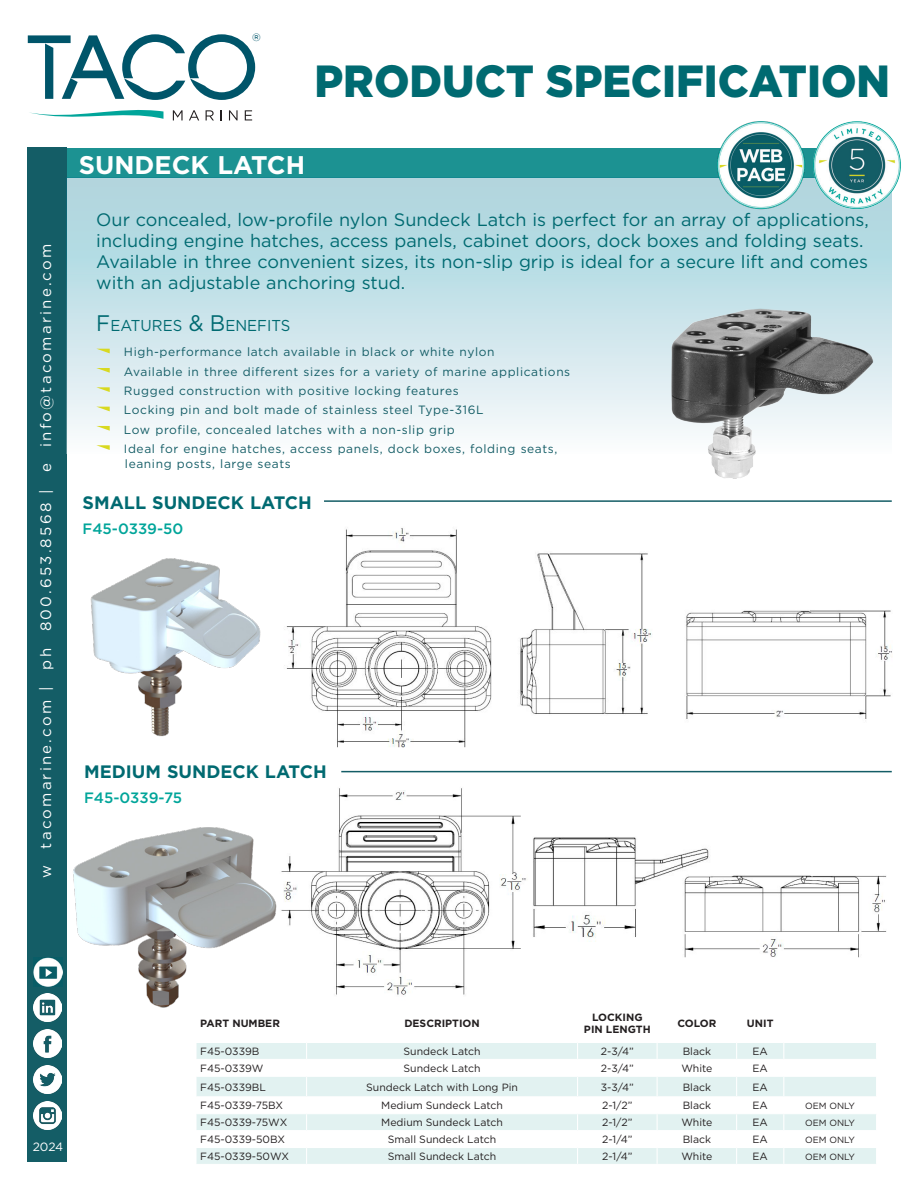
<style>
.page{position:relative;width:918px;height:1188px;background:#fff}
.page>*{position:absolute;margin:0;border:0;box-sizing:border-box;transform-origin:0 0}
.t1{font:900 45px "Gotham";color:#006a71;scale:.95 1}
.Section_Header{font:700 25.5px "Gotham";color:#fff}
.Copy{font:18px/21px "Gotham";color:#006a71}
.Copy-2{font:700 18px "Gotham";color:#006a71}
.t2{font:15.75px "Gotham";color:#006a71;scale:.95 1}
.t3{font:15px "Gotham";letter-spacing:.15em;color:#fff}
.Copy-3{font:500 15px "Gotham";color:#00a59a}
.bullet_copy_2{font:12px/15px "Gotham";letter-spacing:.05em;color:#145d66}
.t4{font:12px "Gotham";color:#fff}
.t5{font:10.5px "Gotham";color:#231f20}
.t6{font:700 10.5px/12px "Gotham";color:#231f20;text-align:center}
.t7{font:10.5px "Gotham";color:#00556a}
.t8{font:9px "Gotham";color:#231f20}
.s1{font-size:22.5px}
</style>
<div class="page">
<div style="left:28px;top:148px;width:39px;height:1014px;background:#145d66"></div>
<div style="left:67px;top:148px;width:825px;height:29px;background:#1c9292"></div>
<div style="left:67px;top:177px;width:825px;height:277px;background:linear-gradient(to bottom,#a4d1db,#f6fafc)"></div>
<svg style="left:28px;top:34px;width:227px;height:87px"></svg>
<img style="left:33px;top:993px;width:28px;height:29px">
<img style="left:33px;top:1029px;width:28px;height:29px">
<img style="left:33px;top:1065px;width:28px;height:29px">
<img style="left:33px;top:1102px;width:28px;height:28px">
<img style="left:33px;top:957px;width:13px;height:30px">
<svg style="left:96px;top:349px;width:14px;height:4px"></svg>
<svg style="left:96px;top:368px;width:14px;height:5px"></svg>
<svg style="left:96px;top:387px;width:14px;height:5px"></svg>
<svg style="left:96px;top:407px;width:14px;height:4px"></svg>
<svg style="left:96px;top:426px;width:14px;height:5px"></svg>
<svg style="left:96px;top:445px;width:14px;height:5px"></svg>
<svg style="left:197px;top:1043px;width:679px;height:121px;fill:#e2f2f1"></svg>
<svg style="left:577px;top:1043px;width:1px;height:121px"></svg>
<svg style="left:657px;top:1043px;width:1px;height:121px"></svg>
<svg style="left:736px;top:1043px;width:1px;height:121px"></svg>
<svg style="left:783px;top:1043px;width:1px;height:121px"></svg>
<hr style="left:195px;top:1113px;width:112px;height:1px;background:#fff">
<hr style="left:195px;top:1147px;width:112px;height:1px;background:#fff">
<svg style="left:196px;top:1043px;width:1px;height:121px"></svg>
<hr style="left:784px;top:1059px;width:93px;height:1px;background:#fff">
<hr style="left:784px;top:1076px;width:93px;height:1px;background:#fff">
<hr style="left:784px;top:1096px;width:93px;height:1px;background:#fff">
<hr style="left:307px;top:1113px;width:271px;height:1px;background:#fff">
<hr style="left:578px;top:1113px;width:79px;height:1px;background:#fff">
<hr style="left:657px;top:1113px;width:80px;height:1px;background:#fff">
<hr style="left:737px;top:1113px;width:47px;height:1px;background:#fff">
<hr style="left:784px;top:1113px;width:93px;height:1px;background:#fff">
<hr style="left:784px;top:1130px;width:93px;height:1px;background:#fff">
<hr style="left:307px;top:1147px;width:271px;height:1px;background:#fff">
<svg style="left:306px;top:1043px;width:1px;height:121px"></svg>
<hr style="left:578px;top:1147px;width:79px;height:1px;background:#fff">
<hr style="left:657px;top:1147px;width:80px;height:1px;background:#fff">
<hr style="left:737px;top:1147px;width:47px;height:1px;background:#fff">
<hr style="left:784px;top:1147px;width:93px;height:1px;background:#fff">
<hr style="left:195px;top:1059px;width:112px;height:1px;background:#fff">
<hr style="left:195px;top:1076px;width:112px;height:1px;background:#fff">
<hr style="left:195px;top:1096px;width:112px;height:1px;background:#fff">
<hr style="left:195px;top:1130px;width:112px;height:1px;background:#fff">
<hr style="left:307px;top:1059px;width:271px;height:1px;background:#fff">
<hr style="left:307px;top:1076px;width:271px;height:1px;background:#fff">
<hr style="left:307px;top:1096px;width:271px;height:1px;background:#fff">
<hr style="left:307px;top:1130px;width:271px;height:1px;background:#fff">
<hr style="left:578px;top:1059px;width:79px;height:1px;background:#fff">
<hr style="left:657px;top:1059px;width:80px;height:1px;background:#fff">
<hr style="left:737px;top:1059px;width:47px;height:1px;background:#fff">
<hr style="left:578px;top:1076px;width:79px;height:1px;background:#fff">
<hr style="left:657px;top:1076px;width:80px;height:1px;background:#fff">
<hr style="left:737px;top:1076px;width:47px;height:1px;background:#fff">
<hr style="left:578px;top:1096px;width:79px;height:1px;background:#fff">
<hr style="left:657px;top:1096px;width:80px;height:1px;background:#fff">
<hr style="left:737px;top:1096px;width:47px;height:1px;background:#fff">
<hr style="left:578px;top:1130px;width:79px;height:1px;background:#fff">
<hr style="left:657px;top:1130px;width:80px;height:1px;background:#fff">
<hr style="left:737px;top:1130px;width:47px;height:1px;background:#fff">
<img style="left:812px;top:121px;width:89px;height:89px">
<img style="left:716px;top:121px;width:89px;height:89px">
<img style="left:90px;top:558px;width:171px;height:179px">
<img style="left:286px;top:528px;width:206px;height:220px">
<img style="left:685px;top:610px;width:207px;height:109px">
<img style="left:520px;top:553px;width:132px;height:161px">
<img style="left:299px;top:788px;width:227px;height:207px">
<img style="left:533px;top:837px;width:176px;height:105px">
<img style="left:46px;top:827px;width:253px;height:186px">
<img style="left:682px;top:873px;width:205px;height:85px">
<img style="left:664px;top:300px;width:214px;height:179px">
<hr style="left:324px;top:500px;width:568px;height:2px;background:#145d66">
<hr style="left:341px;top:771px;width:551px;height:1px;background:#145d66">
<p class="t3" style="left:36px;top:878px;width:636px;rotate:-90deg">w tacomarine.com | ph 800.653.8568 | e info@tacomarine.com</p>
<p class="t7" style="left:252px;top:32px;width:10px">®</p>
<h1 class="t1" style="left:315px;top:50px;width:607px">PRODUCT SPECIFICATION</h1>
<p class="Section_Header" style="left:79px;top:151px;width:228px">SUNDECK LATCH</p>
<p class="Copy" style="left:96px;top:208px;width:774px">Our concealed, low-profile nylon Sundeck Latch is perfect for an array of applications, including engine hatches, access panels, cabinet doors, dock boxes and folding seats.<br>Available in three convenient sizes, its non-slip grip is ideal for a secure lift and comes with an adjustable anchoring stud.</p>
<p class="t2" style="left:96px;top:315px;width:206px"><span class="s1">F</span>EATURES <span class="s1">&amp; B</span>ENEFITS</p>
<p class="bullet_copy_2" style="left:124px;top:344px;width:372px">High-performance latch available in black or white nylon</p>
<p class="bullet_copy_2" style="left:124px;top:364px;width:448px">Available in three different sizes for a variety of marine applications</p>
<p class="bullet_copy_2" style="left:124px;top:383px;width:336px">Rugged construction with positive locking features</p>
<p class="bullet_copy_2" style="left:124px;top:402px;width:361px">Locking pin and bolt made of stainless steel Type-316L</p>
<p class="bullet_copy_2" style="left:124px;top:422px;width:332px">Low profile, concealed latches with a non-slip grip</p>
<p class="bullet_copy_2" style="left:124px;top:441px;width:435px">Ideal for engine hatches, access panels, dock boxes, folding seats, leaning posts, large seats</p>
<p class="Copy-2" style="left:83px;top:492px;width:231px">SMALL SUNDECK LATCH</p>
<p class="Copy-3" style="left:83px;top:519px;width:102px">F45-0339-50</p>
<p class="Copy-2" style="left:84px;top:761px;width:244px">MEDIUM SUNDECK LATCH</p>
<p class="Copy-3" style="left:84px;top:788px;width:100px">F45-0339-75</p>
<p class="t4" style="left:33px;top:1139px;width:32px">2024</p>
<p class="t6" style="left:200px;top:1017px;width:81px">PART NUMBER</p>
<p class="t6" style="left:404px;top:1017px;width:77px">DESCRIPTION</p>
<p class="t6" style="left:584px;top:1011px;width:68px">LOCKING<br>PIN LENGTH</p>
<p class="t6" style="left:677px;top:1017px;width:41px">COLOR</p>
<p class="t6" style="left:747px;top:1017px;width:28px">UNIT</p>
<p class="t5" style="left:200px;top:1045px;width:61px">F45-0339B</p>
<p class="t5" style="left:404px;top:1045px;width:78px">Sundeck Latch</p>
<p class="t5" style="left:601px;top:1045px;width:34px">2-3/4”</p>
<p class="t5" style="left:683px;top:1045px;width:30px">Black</p>
<p class="t5" style="left:753px;top:1045px;width:17px">EA</p>
<p class="t5" style="left:200px;top:1062px;width:65px">F45-0339W</p>
<p class="t5" style="left:404px;top:1062px;width:78px">Sundeck Latch</p>
<p class="t5" style="left:601px;top:1062px;width:34px">2-3/4”</p>
<p class="t5" style="left:681px;top:1062px;width:33px">White</p>
<p class="t5" style="left:753px;top:1062px;width:17px">EA</p>
<p class="t5" style="left:200px;top:1080px;width:67px">F45-0339BL</p>
<p class="t5" style="left:366px;top:1080px;width:153px">Sundeck Latch with Long Pin</p>
<p class="t5" style="left:601px;top:1080px;width:35px">3-3/4”</p>
<p class="t5" style="left:683px;top:1080px;width:30px">Black</p>
<p class="t5" style="left:753px;top:1080px;width:17px">EA</p>
<p class="t5" style="left:200px;top:1099px;width:84px">F45-0339-75BX</p>
<p class="t5" style="left:381px;top:1099px;width:123px">Medium Sundeck Latch</p>
<p class="t5" style="left:602px;top:1099px;width:32px">2-1/2”</p>
<p class="t5" style="left:683px;top:1099px;width:30px">Black</p>
<p class="t5" style="left:753px;top:1099px;width:17px">EA</p>
<p class="t8" style="left:805px;top:1100px;width:51px">OEM ONLY</p>
<p class="t5" style="left:200px;top:1116px;width:89px">F45-0339-75WX</p>
<p class="t5" style="left:381px;top:1116px;width:123px">Medium Sundeck Latch</p>
<p class="t5" style="left:602px;top:1116px;width:32px">2-1/2”</p>
<p class="t5" style="left:681px;top:1116px;width:33px">White</p>
<p class="t5" style="left:753px;top:1116px;width:17px">EA</p>
<p class="t8" style="left:805px;top:1117px;width:51px">OEM ONLY</p>
<p class="t5" style="left:200px;top:1133px;width:86px">F45-0339-50BX</p>
<p class="t5" style="left:388px;top:1133px;width:110px">Small Sundeck Latch</p>
<p class="t5" style="left:602px;top:1133px;width:32px">2-1/4”</p>
<p class="t5" style="left:683px;top:1133px;width:30px">Black</p>
<p class="t5" style="left:753px;top:1133px;width:17px">EA</p>
<p class="t8" style="left:805px;top:1134px;width:51px">OEM ONLY</p>
<p class="t5" style="left:200px;top:1150px;width:90px">F45-0339-50WX</p>
<p class="t5" style="left:388px;top:1150px;width:110px">Small Sundeck Latch</p>
<p class="t5" style="left:602px;top:1150px;width:32px">2-1/4”</p>
<p class="t5" style="left:681px;top:1150px;width:33px">White</p>
<p class="t5" style="left:753px;top:1150px;width:17px">EA</p>
<p class="t8" style="left:805px;top:1151px;width:51px">OEM ONLY</p>
</div>
